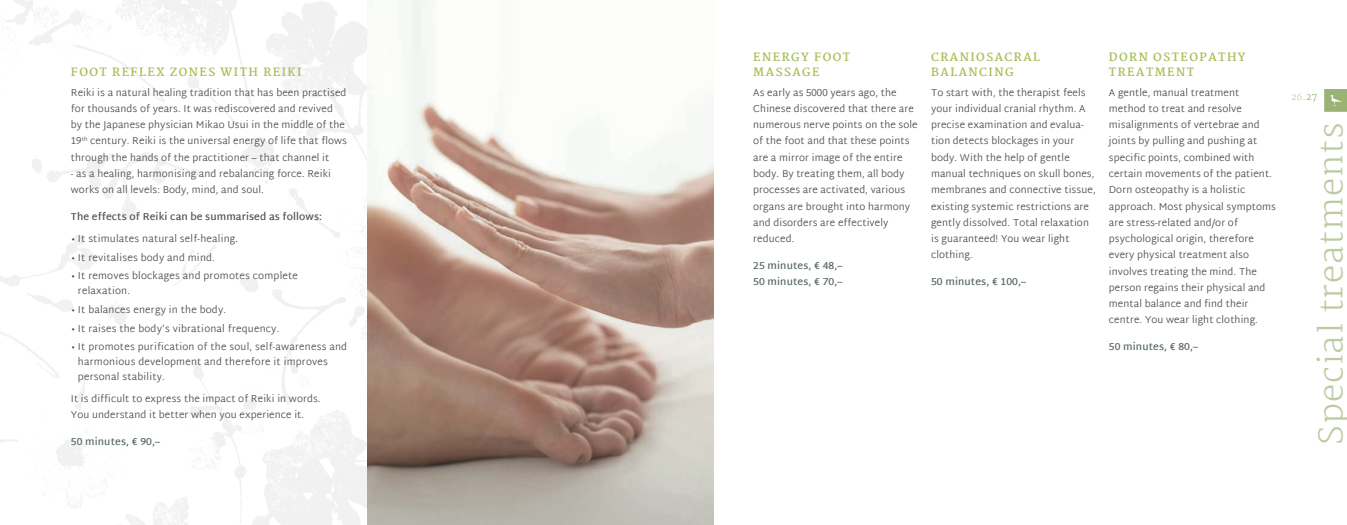
<style>
.page{position:relative;width:1347px;height:525px;background:#fff}
.page>*{position:absolute;margin:0;border:0;box-sizing:border-box;transform-origin:0 0}
.t1{font:200 32.5px "Martel";letter-spacing:.03em;color:#bdcba2}
.t2{font:700 11.25px/15px "Martel";letter-spacing:.13em;color:#a5be54}
.t3{font:300 10px/16.2px "Martel Sans";letter-spacing:.01em;color:#4b4c4d}
.t4{font:600 10px/16.2px "Martel Sans";letter-spacing:.01em;color:#566760}
.t5{font:600 10px "Martel Sans";letter-spacing:.01em;color:#4b4c4d}
.t6{font:300 9.38px "Martel";color:#bdcba2}
.s1{color:#83a656}
</style>
<div class="page">
<img style="left:0;top:0;width:713px;height:524px">
<svg style="left:1324px;top:89px;width:22px;height:23px"></svg>
<p class="t2" style="left:71px;top:64px;width:232px">FOOT REFLEX ZONES WITH REIKI</p>
<p class="t3" style="left:71px;top:85px;width:278px">Reiki is a natural healing tradition that has been practised for thousands of years. It was rediscovered and revived<br>by the Japanese physician Mikao Usui in the middle of the 19<sup>th</sup> century. Reiki is the universal energy of life that flows through the hands of the practitioner – that channel it</p>
<p class="t3" style="left:71px;top:166px;width:262px">- as a healing, harmonising and rebalancing force. Reiki works on all levels: Body, mind, and soul.</p>
<p class="t5" style="left:71px;top:211px;width:253px">The effects of Reiki can be summarised as follows:</p>
<p class="t3" style="left:71px;top:231px;width:169px">• It stimulates natural self-healing.</p>
<p class="t3" style="left:71px;top:250px;width:145px">• It revitalises body and mind.</p>
<p class="t3" style="left:78px;top:269px;width:222px;line-height:15px;text-indent:-7px">• It removes blockages and promotes complete relaxation.</p>
<p class="t3" style="left:71px;top:302px;width:157px">• It balances energy in the body.</p>
<p class="t3" style="left:71px;top:320px;width:210px">• It raises the body’s vibrational frequency.</p>
<p class="t3" style="left:78px;top:339px;width:270px;line-height:15px;text-indent:-7px">• It promotes purification of the soul, self-awareness and harmonious development and therefore it improves personal stability.</p>
<p class="t3" style="left:71px;top:390px;width:251px">It is difficult to express the impact of Reiki in words.<br>You understand it better when you experience it.</p>
<p class="t4" style="left:71px;top:433px;width:91px">50 minutes, € 90,–</p>
<p class="t2" style="left:753px;top:49px;width:98px">ENERGY FOOT<br>MASSAGE</p>
<p class="t3" style="left:753px;top:85px;width:166px">As early as 5000 years ago, the<br>Chinese discovered that there are numerous nerve points on the sole of the foot and that these points are a mirror image of the entire body. By treating them, all body processes are activated, various organs are brought into harmony and disorders are effectively reduced.</p>
<p class="t4" style="left:753px;top:257px;width:91px">25 minutes, € 48,–<br>50 minutes, € 70,–</p>
<p class="t2" style="left:931px;top:49px;width:111px">CRANIOSACRAL<br>BALANCING</p>
<p class="t3" style="left:931px;top:85px;width:166px">To start with, the therapist feels your individual cranial rhythm. A precise examination and evalua&shy;tion detects blockages in your body. With the help of gentle manual techniques on skull bones, membranes and connective tissue, existing systemic restrictions are gently dissolved. Total relaxation is guaranteed! You wear light clothing.</p>
<p class="t4" style="left:931px;top:273px;width:97px">50 minutes, € 100,–</p>
<p class="t2" style="left:1109px;top:49px;width:138px">DORN OSTEOPATHY<br>TREATMENT</p>
<p class="t3" style="left:1108px;top:85px;width:169px">A gentle, manual treatment method to treat and resolve misalignments of vertebrae and joints by pulling and pushing at specific points, combined with certain movements of the patient.<br>Dorn osteopathy is a holistic approach. Most physical symptoms are stress-related and/or of psychological origin, therefore every physical treatment also involves treating the mind. The person regains their physical and mental balance and find their centre. You wear light clothing.</p>
<p class="t4" style="left:1108px;top:338px;width:91px">50 minutes, € 80,–</p>
<p class="t6" style="left:1291px;top:91px;width:28px">26.<span class="s1">27</span></p>
<h1 class="t1" style="left:1312px;top:444px;width:323px;rotate:-90deg">Special treatments</h1>
</div>
